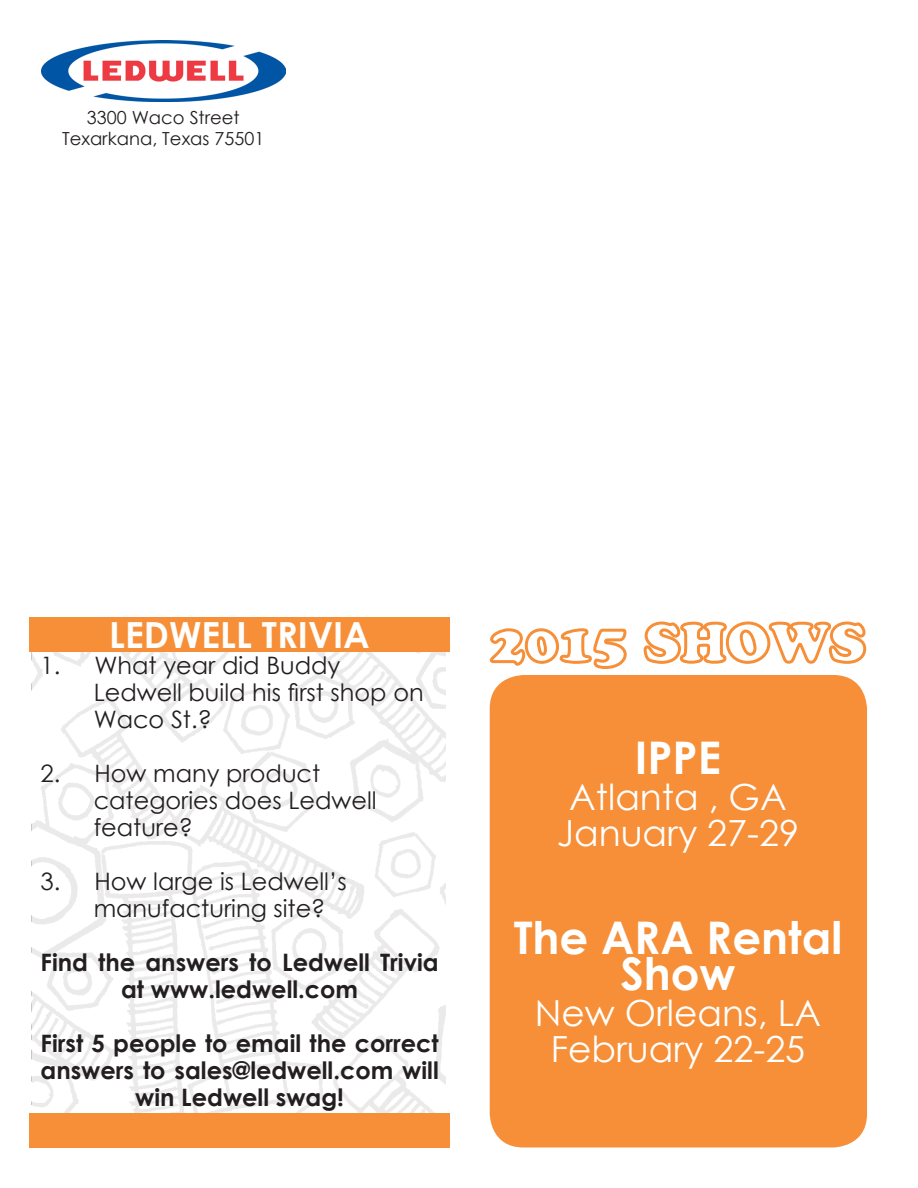
<style>
.page{position:relative;width:918px;height:1188px;background:#fff}
.page>*{position:absolute;margin:0;border:0;box-sizing:border-box;transform-origin:0 0}
.t1{font:700 45px/36px "Century Gothic";color:#fff;text-align:center}
.t2{font:36px "Century Gothic";color:#fff}
.t3{font:700 36px "Century Gothic";color:#fffefc}
.t4{font:24px "Century Gothic";color:#231f20}
.t5{font:700 24px/27px "Century Gothic";color:#231f20;text-align:center}
.t6{font:18px "Century Gothic";color:#231f20}
</style>
<div class="page">
<svg style="left:32px;top:652px;width:414px;height:461px"></svg>
<div style="left:30px;top:617px;width:420px;height:35px;background:#f68f38"></div>
<img style="left:41px;top:41px;width:245px;height:60px">
<div style="left:490px;top:675px;width:377px;height:473px;background:#f68f38;border-radius:34px"></div>
<svg style="left:489px;top:628px;width:138px;height:41px"></svg>
<svg style="left:643px;top:621px;width:224px;height:43px"></svg>
<div style="left:30px;top:1113px;width:420px;height:35px;background:#f68f38"></div>
<p class="t6" style="left:87px;top:105px;width:154px">3300 Waco Street</p>
<p class="t6" style="left:62px;top:126px;width:204px">Texarkana, Texas 75501</p>
<p class="t3" style="left:109px;top:608px;width:262px">LEDWELL TRIVIA</p>
<p class="t4" style="left:40px;top:649px;width:302px">1. What year did Buddy</p>
<p class="t4" style="left:94px;top:676px;width:332px">Ledwell build his first shop on</p>
<p class="t4" style="left:94px;top:703px;width:120px">Waco St.?</p>
<p class="t4" style="left:40px;top:757px;width:281px">2. How many product</p>
<p class="t4" style="left:94px;top:784px;width:285px">categories does Ledwell</p>
<p class="t4" style="left:94px;top:811px;width:101px">feature?</p>
<p class="t4" style="left:40px;top:865px;width:308px">3. How large is Ledwell’s</p>
<p class="t4" style="left:94px;top:892px;width:233px">manufacturing site?</p>
<p class="t5" style="left:40px;top:948px;width:400px">Find the answers to Ledwell Trivia at www.ledwell.com</p>
<p class="t5" style="left:40px;top:1029px;width:400px">First 5 people to email the correct answers to sales@ledwell.com will win Ledwell swag!</p>
<p class="t1" style="left:635px;top:738px;width:88px">IPPE</p>
<p class="t2" style="left:569px;top:772px;width:219px">Atlanta , GA</p>
<p class="t2" style="left:557px;top:808px;width:244px">January 27-29</p>
<p class="t1" style="left:514px;top:918px;width:330px">The ARA Rental<br>Show</p>
<p class="t2" style="left:535px;top:988px;width:288px">New Orleans, LA</p>
<p class="t2" style="left:551px;top:1024px;width:256px">February 22-25</p>
</div>
